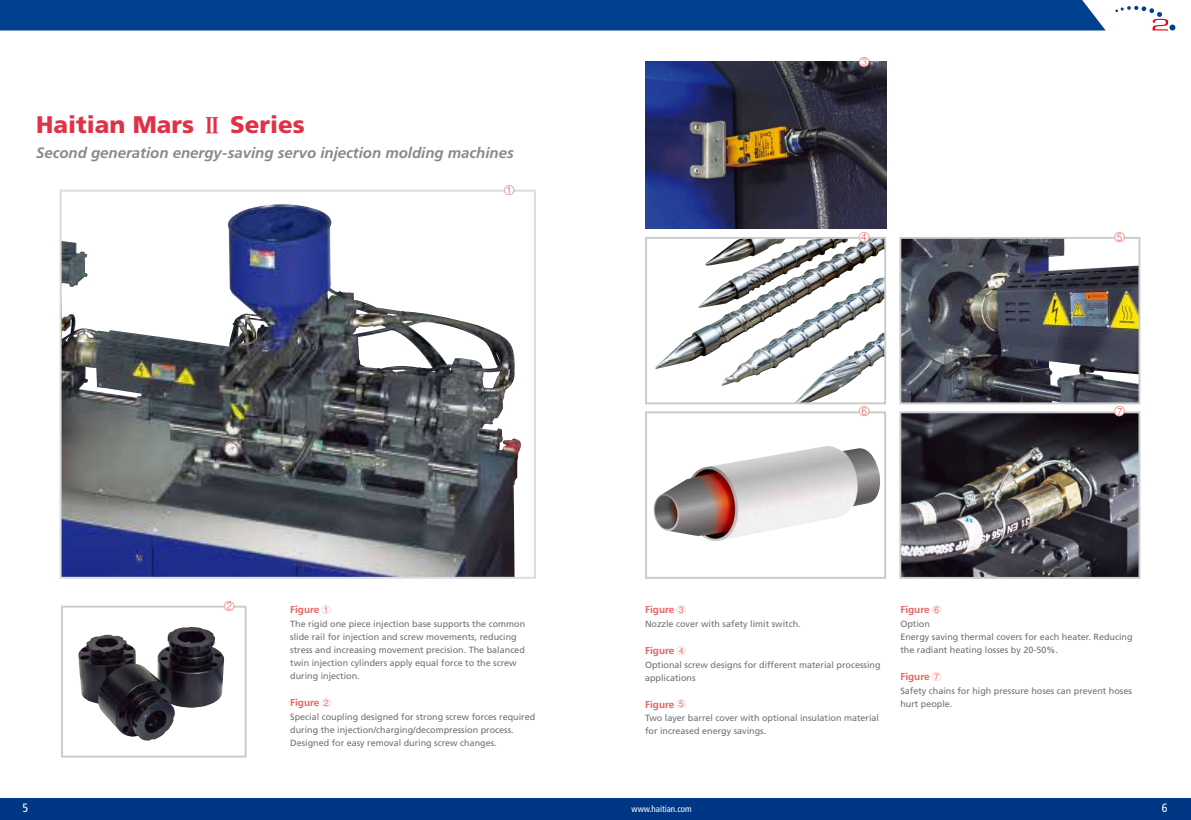
<style>
.page{position:relative;width:1191px;height:820px;background:#fff}
.page>*{position:absolute;margin:0;border:0;box-sizing:border-box;transform-origin:0 0}
.t1{font:900 24px "Frutiger";color:#e13146}
.t2{font:italic 700 15px "Frutiger";color:#898989}
.t3{font:condensed 12px "Frutiger";color:#fff}
.t4{font:300 11px "ST Heiti SC";color:#e66462}
.t5{font:700 10px "Frutiger";color:#e66462}
.t6{font:9px/13px "Frutiger";color:#727171}
.t7{font:condensed 9px "Frutiger";color:#fff}
.s1{font-family:"FZDBSJW GB1 0";font-weight:400}
.s2{font-family:"FZLTHK ZJRB GBK1 0";font-weight:400;font-size:9px}
</style>
<div class="page">
<div style="left:0;top:0;width:1105px;height:30px;background:#00418f"></div>
<svg style="left:1115px;top:6px;width:60px;height:24px"></svg>
<div style="left:0;top:797px;width:1191px;height:22px;background:#003785"></div>
<img style="left:902px;top:414px;width:235px;height:161px">
<div style="left:899px;top:411px;width:241px;height:167px;border:2px solid #c9caca"></div>
<img style="left:63px;top:204px;width:458px;height:371px">
<div style="left:60px;top:189px;width:476px;height:389px;border:2px solid #dcdddd"></div>
<img style="left:78px;top:627px;width:146px;height:113px">
<div style="left:61px;top:605px;width:186px;height:152px;border:2px solid #c9caca"></div>
<img style="left:645px;top:61px;width:241px;height:167px">
<svg style="left:721px;top:369px;width:144px;height:32px"></svg>
<img style="left:655px;top:240px;width:228px;height:129px">
<div style="left:645px;top:237px;width:241px;height:167px;border:2px solid #c9caca"></div>
<img style="left:902px;top:240px;width:235px;height:161px">
<div style="left:899px;top:237px;width:241px;height:167px;border:2px solid #c9caca"></div>
<div style="left:859px;top:57px;width:10px;height:10px;background:#fff;border-radius:50%"></div>
<div style="left:859px;top:232px;width:10px;height:10px;background:#fff;border-radius:50%"></div>
<div style="left:1114px;top:232px;width:10px;height:10px;background:#fff;border-radius:50%"></div>
<div style="left:504px;top:185px;width:10px;height:10px;background:#fff;border-radius:50%"></div>
<div style="left:224px;top:601px;width:10px;height:10px;background:#fff;border-radius:50%"></div>
<img style="left:653px;top:446px;width:227px;height:95px">
<div style="left:645px;top:411px;width:241px;height:167px;border:2px solid #c9caca"></div>
<div style="left:1114px;top:406px;width:10px;height:10px;background:#fff;border-radius:50%"></div>
<div style="left:859px;top:406px;width:10px;height:10px;background:#fff;border-radius:50%"></div>
<h1 class="t1" style="left:36px;top:110px;width:270px">Haitian Mars <span class="s1">Ⅱ</span> Series</h1>
<h2 class="t2" style="left:36px;top:143px;width:479px">Second generation energy-saving servo injection molding machines</h2>
<p class="t4" style="left:504px;top:180px;width:12px">①</p>
<p class="t4" style="left:859px;top:52px;width:12px">③</p>
<p class="t4" style="left:859px;top:227px;width:12px">④</p>
<p class="t4" style="left:1114px;top:227px;width:12px">⑤</p>
<p class="t4" style="left:859px;top:401px;width:12px">⑥</p>
<p class="t4" style="left:1114px;top:401px;width:12px">⑦</p>
<p class="t4" style="left:224px;top:596px;width:12px">②</p>
<p class="t5" style="left:645px;top:604px;width:42px">Figure <span class="s2">③</span></p>
<p class="t6" style="left:645px;top:617px;width:157px">Nozzle cover with safety limit switch.</p>
<p class="t5" style="left:645px;top:644px;width:42px">Figure <span class="s2">④</span></p>
<p class="t6" style="left:645px;top:657px;width:237px">Optional screw designs for different material processing applications。</p>
<p class="t5" style="left:645px;top:698px;width:42px">Figure <span class="s2">⑤</span></p>
<p class="t6" style="left:645px;top:711px;width:235px">Two layer barrel cover with optional insulation material for increased energy savings.</p>
<p class="t5" style="left:290px;top:604px;width:42px">Figure <span class="s2">①</span></p>
<p class="t6" style="left:290px;top:617px;width:237px">The rigid one piece injection base supports the common slide rail for injection and screw movements, reducing stress and increasing movement precision. The balanced twin injection cylinders apply equal force to the screw during injection.</p>
<p class="t5" style="left:290px;top:696px;width:42px">Figure <span class="s2">②</span></p>
<p class="t6" style="left:290px;top:709px;width:247px">Special coupling designed for strong screw forces required during the injection/charging/decompression process.<br>Designed for easy removal during screw changes.</p>
<p class="t5" style="left:900px;top:604px;width:42px">Figure <span class="s2">⑥</span></p>
<p class="t6" style="left:900px;top:617px;width:234px">Option<br>Energy saving thermal covers for each heater. Reducing the radiant heating losses by 20-50%.</p>
<p class="t5" style="left:900px;top:670px;width:42px">Figure <span class="s2">⑦</span></p>
<p class="t6" style="left:900px;top:683px;width:233px">Safety chains for high pressure hoses can prevent hoses hurt people.</p>
<h3 class="t3" style="left:23px;top:800px;width:7px">5</h3>
<p class="t7" style="left:631px;top:803px;width:62px">www.haitian.com</p>
<h3 class="t3" style="left:1161px;top:800px;width:7px">6</h3>
</div>
